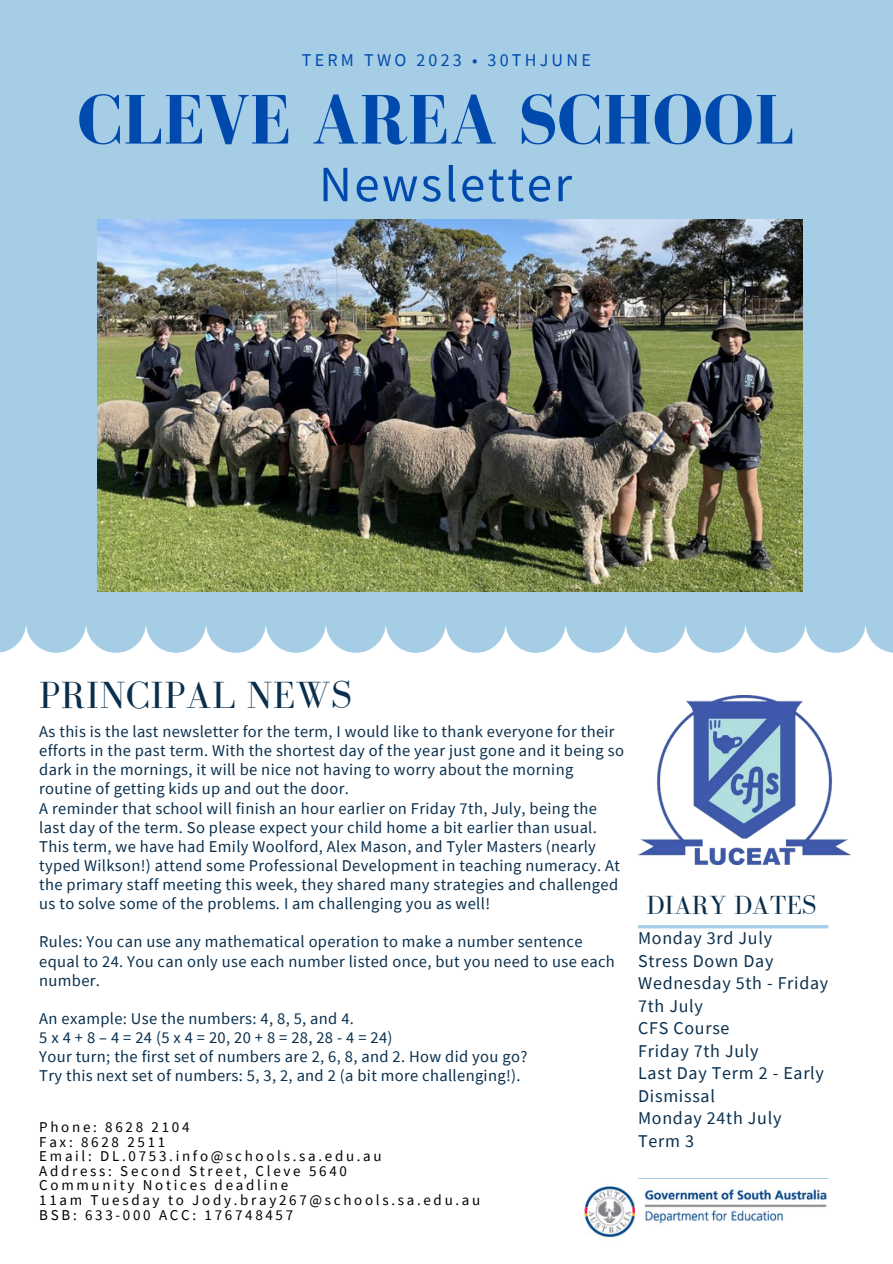
<style>
.page{position:relative;width:893px;height:1264px;background:#fff}
.page>*{position:absolute;margin:0;border:0;box-sizing:border-box;transform-origin:0 0}
.t1{font:700 72px "Bodoni FLF";color:#004aad}
.t2{font:51px "Source Sans Pro";letter-spacing:.045em;color:#004aad}
.t3{font:39px "Bodoni FLF";letter-spacing:.01em;color:#092f4d}
.t4{font:27px "Bodoni FLF";color:#092f4d}
.t5{font:18px/22.5px "Source Sans Pro";letter-spacing:.04em;color:#092f4d}
.t6{font:18px "Source Sans Pro";letter-spacing:.18em;color:#004aad}
.t7{font:16.5px/19px "Source Sans Pro";letter-spacing:.02em;color:#092f4d}
.t8{font:15px "Source Sans Pro";letter-spacing:.18em;color:#000}
</style>
<div class="page">
<svg style="left:0;top:615px;width:892px;height:38px;fill:#a5cde6"></svg>
<div style="left:0;top:0;width:892px;height:615px;background:#a5cde6"></div>
<img style="left:98px;top:219px;width:704px;height:372px">
<hr style="left:638px;top:925px;width:190px;height:3px;background:#a5cde6">
<svg style="left:638px;top:1178px;width:190px;height:1px"></svg>
<img style="left:638px;top:695px;width:212px;height:170px">
<img style="left:584px;top:1186px;width:243px;height:52px">
<p class="t6" style="left:302px;top:48px;width:290px">TERM TWO 2023 • 30THJUNE</p>
<p class="t1" style="left:78px;top:81px;width:718px">CLEVE AREA SCHOOL</p>
<p class="t2" style="left:319px;top:151px;width:254px">Newsletter</p>
<p class="t3" style="left:39px;top:673px;width:314px">PRINCIPAL NEWS</p>
<p class="t7" style="left:39px;top:721px;width:586px">As this is the last newsletter for the term, I would like to thank everyone for their efforts in the past term. With the shortest day of the year just gone and it being so dark in the mornings, it will be nice not having to worry about the morning routine of getting kids up and out the door.</p>
<p class="t7" style="left:39px;top:798px;width:559px">A reminder that school will finish an hour earlier on Friday 7th, July, being the last day of the term. So please expect your child home a bit earlier than usual.</p>
<p class="t7" style="left:39px;top:836px;width:582px">This term, we have had Emily Woolford, Alex Mason, and Tyler Masters (nearly typed Wilkson!) attend some Professional Development in teaching numeracy. At the primary staff meeting this week, they shared many strategies and challenged us to solve some of the problems. I am challenging you as well!</p>
<p class="t7" style="left:39px;top:932px;width:577px">Rules: You can use any mathematical operation to make a number sentence equal to 24. You can only use each number listed once, but you need to use each number.</p>
<p class="t7" style="left:39px;top:1008px;width:316px">An example: Use the numbers: 4, 8, 5, and 4.</p>
<p class="t7" style="left:39px;top:1027px;width:355px">5 x 4 + 8 – 4 = 24 (5 x 4 = 20, 20 + 8 = 28, 28 - 4 = 24)</p>
<p class="t7" style="left:39px;top:1046px;width:489px">Your turn; the first set of numbers are 2, 6, 8, and 2. How did you go?</p>
<p class="t7" style="left:39px;top:1065px;width:482px">Try this next set of numbers: 5, 3, 2, and 2 (a bit more challenging!).</p>
<p class="t8" style="left:39px;top:1117px;width:152px">Phone: 8628 2104</p>
<p class="t8" style="left:39px;top:1131px;width:127px">Fax: 8628 2511</p>
<p class="t8" style="left:39px;top:1146px;width:344px">Email: DL.0753.info@schools.sa.edu.au</p>
<p class="t8" style="left:39px;top:1160px;width:309px">Address: Second Street, Cleve 5640</p>
<p class="t8" style="left:39px;top:1175px;width:250px">Community Notices deadline</p>
<p class="t8" style="left:39px;top:1190px;width:442px">11am Tuesday to Jody.bray267@schools.sa.edu.au</p>
<p class="t8" style="left:39px;top:1204px;width:255px">BSB: 633-000 ACC: 176748457</p>
<p class="t4" style="left:646px;top:890px;width:171px">DIARY DATES</p>
<p class="t5" style="left:638px;top:926px;width:135px">Monday 3rd July</p>
<p class="t5" style="left:638px;top:949px;width:137px">Stress Down Day</p>
<p class="t5" style="left:638px;top:971px;width:192px">Wednesday 5th - Friday<br>7th July</p>
<p class="t5" style="left:638px;top:1016px;width:93px">CFS Course</p>
<p class="t5" style="left:638px;top:1039px;width:122px">Friday 7th July</p>
<p class="t5" style="left:638px;top:1061px;width:187px">Last Day Term 2 - Early<br>Dismissal</p>
<p class="t5" style="left:638px;top:1106px;width:145px">Monday 24th July</p>
<p class="t5" style="left:638px;top:1129px;width:57px">Term 3</p>
</div>
